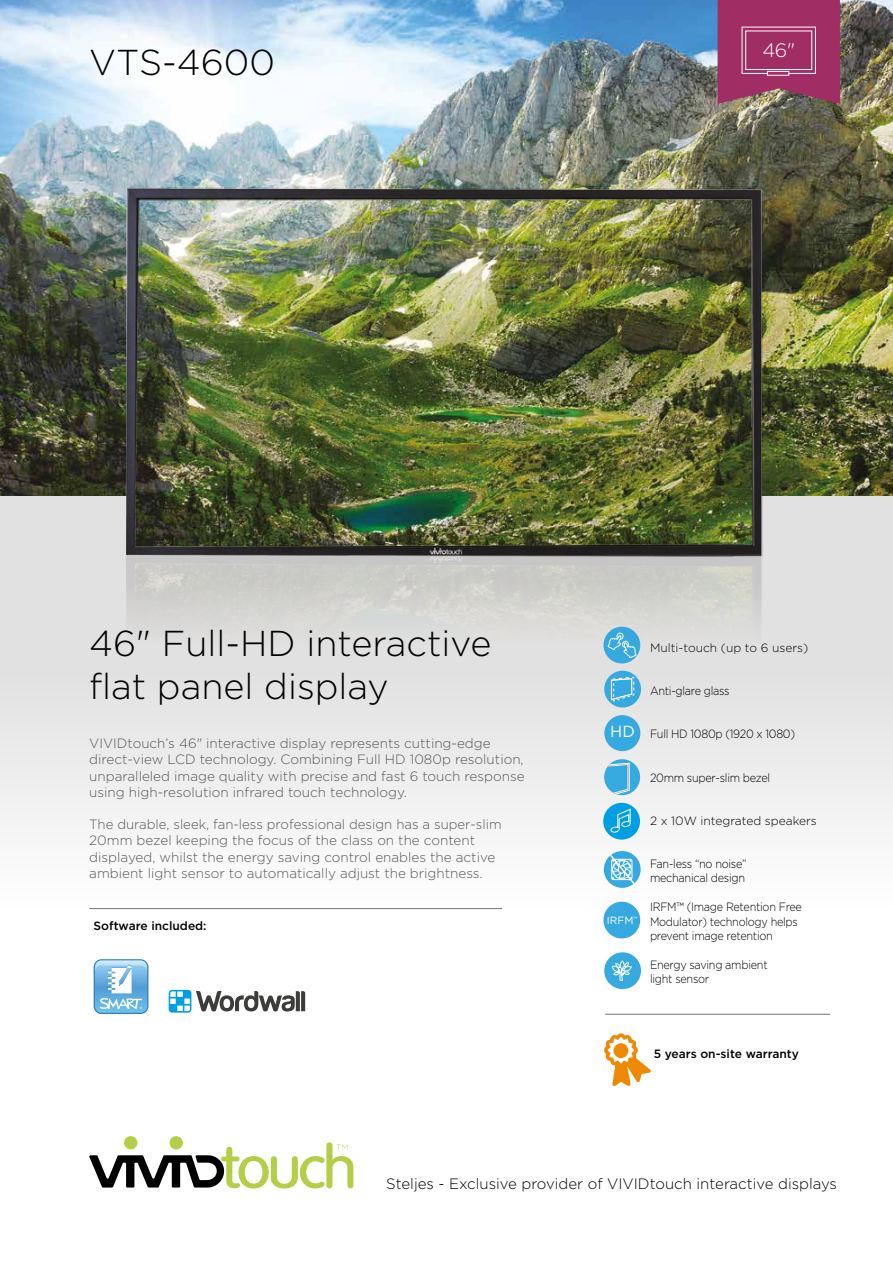
<style>
.page{position:relative;width:893px;height:1263px;background:#fff}
.page>*{position:absolute;margin:0;border:0;box-sizing:border-box;transform-origin:0 0}
.t1{font:300 36px/43.2px "Gotham";color:#000}
.t2{font:300 19.5px "Gotham";color:#fff}
.t3{font:16.05px "Gotham";color:#fff}
.t4{font:300 15px "Gotham";color:#000}
.t5{font:300 13.5px/16.2px "Gotham";color:#575756}
.t6{font:300 12px/14.4px "Gotham";letter-spacing:-.025em;color:#000;scale:.91 1}
.t7{font:300 12px "Gotham";color:#000}
.t8{font:500 12px "Gotham";color:#000}
.t9{font:10.5px "Gotham";color:#fff}
</style>
<div class="page">
<div style="left:0;top:496px;width:893px;height:410px;background:linear-gradient(to bottom,#dbdada,#f9f9f9)"></div>
<div style="left:124px;top:1136px;width:13px;height:13px;background:#b4ce47;border-radius:50%"></div>
<div style="left:170px;top:1136px;width:13px;height:13px;background:#b4ce47;border-radius:50%"></div>
<svg style="left:89px;top:1142px;width:264px;height:46px"></svg>
<img style="left:0;top:0;width:893px;height:496px">
<svg style="left:169px;top:990px;width:136px;height:23px"></svg>
<svg style="left:94px;top:986px;width:54px;height:28px"></svg>
<img style="left:53px;top:125px;width:811px;height:399px">
<img style="left:53px;top:524px;width:811px;height:462px">
<div style="left:604px;top:759px;width:36px;height:36px;background:#36a9e1;border-radius:50%"></div>
<div style="left:604px;top:715px;width:36px;height:36px;background:#36a9e1;border-radius:50%"></div>
<div style="left:603px;top:902px;width:37px;height:36px;background:#36a9e1;border-radius:50%"></div>
<div style="left:604px;top:952px;width:37px;height:37px;background:#36a9e1;border-radius:50%"></div>
<svg style="left:611px;top:961px;width:21px;height:20px"></svg>
<svg style="left:604px;top:1033px;width:47px;height:53px"></svg>
<hr style="left:605px;top:1014px;width:225px;height:1px;background:#747373">
<svg style="left:718px;top:0;width:122px;height:104px;background:#9e3565"></svg>
<div style="left:742px;top:27px;width:74px;height:47px;border:1px solid #fff"></div>
<div style="left:745px;top:31px;width:67px;height:39px;border:1px solid #fff"></div>
<svg style="left:767px;top:71px;width:22px;height:5px"></svg>
<div style="left:604px;top:671px;width:37px;height:36px;background:#36a9e1;border-radius:50%"></div>
<svg style="left:607px;top:635px;width:30px;height:67px"></svg>
<div style="left:603px;top:803px;width:37px;height:37px;background:#009fe3;border-radius:50%"></div>
<svg style="left:604px;top:762px;width:31px;height:71px"></svg>
<h1 class="t1" style="left:89px;top:40px;width:187px">VTS-4600</h1>
<h2 class="t2" style="left:762px;top:38px;width:34px">46"</h2>
<h1 class="t1" style="left:89px;top:620px;width:404px">46" Full-HD interactive flat panel display</h1>
<p class="t5" style="left:89px;top:735px;width:437px">VIVIDtouch’s 46" interactive display represents cutting-edge direct-view LCD technology. Combining Full HD 1080p resolution, unparalleled image quality with precise and fast 6 touch response using high-resolution infrared touch technology.</p>
<p class="t5" style="left:89px;top:816px;width:414px">The durable, sleek, fan-less professional design has a super-slim 20mm bezel keeping the focus of the class on the content displayed, whilst the energy saving control enables the active ambient light sensor to automatically adjust the brightness.</p>
<p class="t8" style="left:94px;top:919px;width:114px">Software included:</p>
<p class="t3" style="left:610px;top:723px;width:26px">HD</p>
<p class="t9" style="left:607px;top:915px;width:32px">IRFM<sup>™</sup></p>
<p class="t7" style="left:650px;top:640px;width:160px">Multi-touch (up to 6 users)</p>
<p class="t6" style="left:650px;top:683px;width:89px">Anti-glare glass</p>
<p class="t6" style="left:650px;top:726px;width:161px">Full HD 1080p (1920 x 1080)</p>
<p class="t6" style="left:650px;top:770px;width:134px">20mm super-slim bezel</p>
<p class="t7" style="left:650px;top:813px;width:168px">2 x 10W integrated speakers</p>
<p class="t6" style="left:650px;top:856px;width:108px">Fan-less “no noise” mechanical design</p>
<p class="t6" style="left:650px;top:899px;width:168px">IRFM™ (Image Retention Free<br>Modulator) technology helps prevent image retention</p>
<p class="t6" style="left:650px;top:957px;width:131px">Energy saving ambient light sensor</p>
<p class="t8" style="left:654px;top:1046px;width:147px">5 years on-site warranty</p>
<p class="t4" style="left:386px;top:1174px;width:452px">Steljes - Exclusive provider of VIVIDtouch interactive displays</p>
</div>
